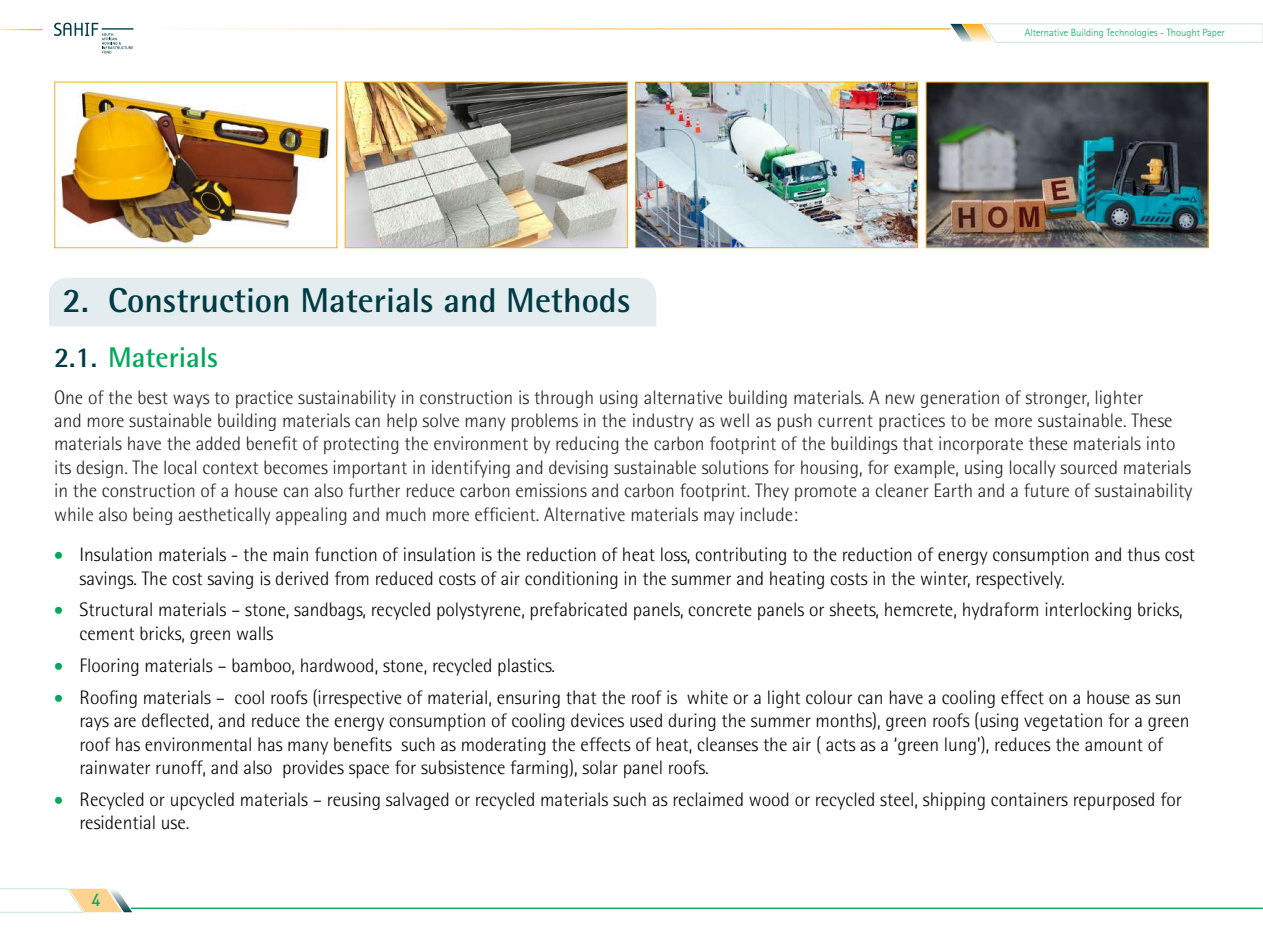
<style>
.page{position:relative;width:1263px;height:936px;background:#fff}
.page>*{position:absolute;margin:0;border:0;box-sizing:border-box;transform-origin:0 0}
.t1{font:700 34.5px "Rotis Semi Sans Std";color:#003a44}
.t2{font:700 28.5px "Rotis Semi Sans Std";color:#00a85c}
.t3{font:300 19.5px/23.4px "Rotis Semi Sans Std";color:#000}
.t4{font:300 19.5px/23.4px "Rotis Semi Sans Std";color:#231f20}
.t5{font:18px "Gill Sans Infant Std";color:#00a85c}
.t6{font:300 10.5px "Rotis Sans Serif Std";color:#00a85c}
.s1{color:#003a44}
.s2{color:#00a85c}
</style>
<div class="page">
<hr style="left:102px;top:28px;width:32px;height:2px;background:#003a44">
<svg style="left:54px;top:23px;width:79px;height:31px"></svg>
<hr style="left:150px;top:28px;width:801px;height:2px;background:#faad1e">
<svg style="left:0;top:888px;width:132px;height:25px"></svg>
<hr style="left:131px;top:907px;width:1132px;height:1px;background:#00a85c">
<svg style="left:0;top:29px;width:43px;height:1px"></svg>
<svg style="left:950px;top:23px;width:313px;height:20px"></svg>
<div style="left:49px;top:278px;width:607px;height:48px;background:#e3ecee"></div>
<img style="left:60px;top:88px;width:270px;height:156px">
<div style="left:55px;top:82px;width:282px;height:166px;border:1px solid #faad1e"></div>
<img style="left:347px;top:84px;width:278px;height:162px">
<div style="left:345px;top:82px;width:282px;height:166px;border:1px solid #faad1e"></div>
<img style="left:637px;top:84px;width:279px;height:162px">
<div style="left:635px;top:82px;width:283px;height:166px;border:1px solid #faad1e"></div>
<img style="left:928px;top:84px;width:278px;height:162px">
<div style="left:926px;top:82px;width:282px;height:166px;border:1px solid #faad1e"></div>
<p class="t6" style="left:1025px;top:26px;width:202px">Alternative Building Technologies - Thought Paper</p>
<h1 class="t1" style="left:63px;top:279px;width:570px">2. Construction Materials and Methods</h1>
<h2 class="t2" style="left:54px;top:340px;width:166px"><span class="s1">2.1.</span> Materials</h2>
<p class="t4" style="left:54px;top:385px;width:1140px">One of the best ways to practice sustainability in construction is through using alternative building materials. A new generation of stronger, lighter<br>and more sustainable building materials can help solve many problems in the industry as well as push current practices to be more sustainable. These materials have the added benefit of protecting the environment by reducing the carbon footprint of the buildings that incorporate these materials into its design. The local context becomes important in identifying and devising sustainable solutions for housing, for example, using locally sourced materials in the construction of a house can also further reduce carbon emissions and carbon footprint. They promote a cleaner Earth and a future of sustainability while also being aesthetically appealing and much more efficient. Alternative materials may include:</p>
<p class="t3" style="left:80px;top:542px;width:1117px;text-indent:-26px"><span class="s2">•</span> Insulation materials - the main function of insulation is the reduction of heat loss, contributing to the reduction of energy consumption and thus cost savings. The cost saving is derived from reduced costs of air conditioning in the summer and heating costs in the winter, respectively.</p>
<p class="t3" style="left:80px;top:598px;width:1105px;text-indent:-26px"><span class="s2">•</span> Structural materials – stone, sandbags, recycled polystyrene, prefabricated panels, concrete panels or sheets, hemcrete, hydraform interlocking bricks, cement bricks, green walls</p>
<p class="t3" style="left:54px;top:653px;width:503px"><span class="s2">•</span> Flooring materials – bamboo, hardwood, stone, recycled plastics.</p>
<p class="t3" style="left:80px;top:685px;width:1111px;text-indent:-26px"><span class="s2">•</span> Roofing materials – cool roofs (irrespective of material, ensuring that the roof is white or a light colour can have a cooling effect on a house as sun rays are deflected, and reduce the energy consumption of cooling devices used during the summer months), green roofs (using vegetation for a green roof has environmental has many benefits such as moderating the effects of heat, cleanses the air ( acts as a ‘green lung’), reduces the amount of rainwater runoff, and also provides space for subsistence farming), solar panel roofs.</p>
<p class="t3" style="left:80px;top:787px;width:1104px;text-indent:-26px"><span class="s2">•</span> Recycled or upcycled materials – reusing salvaged or recycled materials such as reclaimed wood or recycled steel, shipping containers repurposed for residential use.</p>
<p class="t5" style="left:91px;top:889px;width:10px">4</p>
</div>
